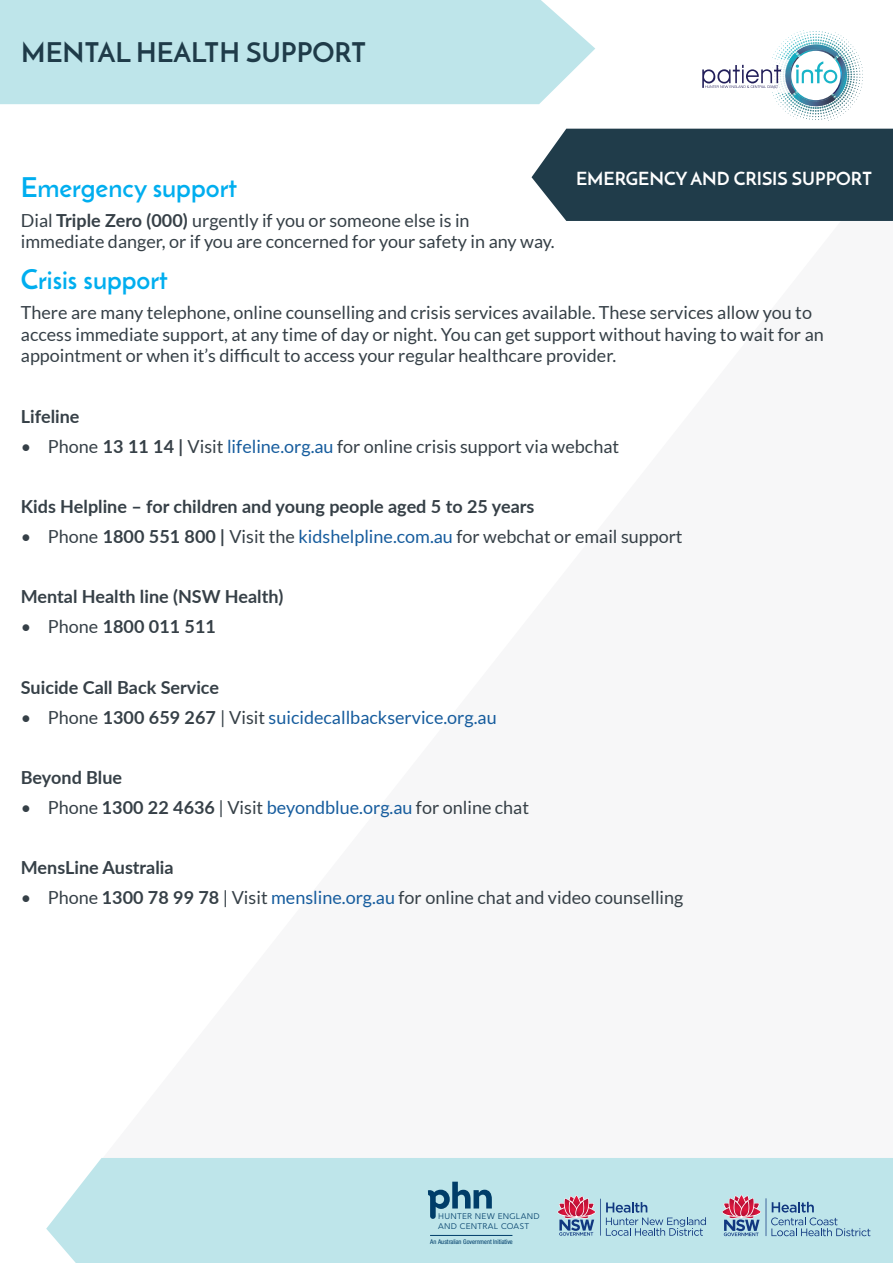
<style>
.page{position:relative;width:893px;height:1263px;background:#fff}
.page>*{position:absolute;margin:0;border:0;box-sizing:border-box;transform-origin:0 0}
.t1{font:700 27px "Josefin Sans";color:#00aeef}
.t2{font:700 27px "Josefin Sans";color:#1f3b49}
.t3{font:18px/21.6px "Lato";color:#364047}
.t4{font:700 18px "Lato";color:#364047}
.t5{font:18px "Lato";color:#175d9e}
.t6{font:700 18px "Josefin Sans";color:#fff}
.t7{font:8.25px/9.9px "Gentleman 500";letter-spacing:.03em;color:#003d69}
.t8{font:condensed 6.45px "Helvetica Neue LT Std";color:#003d69}
.s1{font-weight:700}
.s2{color:#175d9e}
.s3{font-weight:400}
.s4{color:#364047}
.s5{font-weight:700;color:#364047}
</style>
<div class="page">
<div style="left:0;top:0;width:595px;height:104px;background:#bee5ea"></div>
<svg style="left:702px;top:30px;width:161px;height:91px"></svg>
<img style="left:777px;top:58px;width:14px;height:34px">
<div style="left:531px;top:129px;width:362px;height:92px;background:#203c4a"></div>
<div style="left:46px;top:1158px;width:847px;height:105px;background:#bee5ea"></div>
<svg style="left:722px;top:1195px;width:148px;height:41px;background:#a8bdce"></svg>
<svg style="left:558px;top:1195px;width:148px;height:41px;background:#a7bccd"></svg>
<svg style="left:428px;top:1182px;width:64px;height:37px;background:#7aa9bc"></svg>
<hr style="left:430px;top:1235px;width:82px;height:1px;background:#003d69">
<p class="t2" style="left:21px;top:35px;width:347px">MENTAL HEALTH SUPPORT</p>
<p class="t6" style="left:576px;top:167px;width:298px">EMERGENCY AND CRISIS SUPPORT</p>
<p class="t1" style="left:21px;top:170px;width:218px">Emergency support</p>
<p class="t3" style="left:21px;top:209px;width:535px">Dial <span class="s1">Triple Zero (000)</span> urgently if you or someone else is in immediate danger, or if you are concerned for your safety in any way.</p>
<p class="t1" style="left:21px;top:263px;width:148px">Crisis support</p>
<p class="t3" style="left:21px;top:302px;width:804px">There are many telephone, online counselling and crisis services available. These services allow you to access immediate support, at any time of day or night. You can get support without having to wait for an appointment or when it’s difficult to access your regular healthcare provider.</p>
<p class="t4" style="left:21px;top:403px;width:60px">Lifeline</p>
<p class="t3" style="left:21px;top:435px;width:600px">• Phone <span class="s1">13 11 14 |</span> Visit <span class="s2">lifeline.org.au</span> for online crisis support via webchat</p>
<p class="t4" style="left:21px;top:493px;width:515px">Kids Helpline – for children and young people aged 5 to 25 years</p>
<p class="t3" style="left:21px;top:526px;width:663px">• Phone <span class="s1">1800 551 800 |</span> Visit the <span class="s2">kidshelpline.com.au</span> for webchat or email support</p>
<p class="t4" style="left:21px;top:583px;width:264px">Mental Health line (NSW Health)</p>
<p class="t4" style="left:21px;top:614px;width:196px"><span class="s3">• Phone</span> 1800 011 511</p>
<p class="t4" style="left:21px;top:674px;width:200px">Suicide Call Back Service</p>
<p class="t5" style="left:21px;top:707px;width:477px"><span class="s4">• Phone</span> <span class="s5">1300 659 267</span> <span class="s4">| Visit</span> suicidecallbackservice.org.au</p>
<p class="t4" style="left:21px;top:764px;width:103px">Beyond Blue</p>
<p class="t3" style="left:21px;top:797px;width:510px">• Phone <span class="s1">1300 22 4636</span> | Visit <span class="s2">beyondblue.org.au</span> for online chat</p>
<p class="t4" style="left:21px;top:854px;width:154px">MensLine Australia</p>
<p class="t3" style="left:21px;top:887px;width:664px">• Phone <span class="s1">1300 78 99 78</span> | Visit <span class="s2">mensline.org.au</span> for online chat and video counselling</p>
<p class="t7" style="left:438px;top:1211px;width:103px">HUNTER NEW ENGLAND<br>AND CENTRAL COAST</p>
<p class="t8" style="left:430px;top:1238px;width:84px">An Australian Government Initiative</p>
</div>
